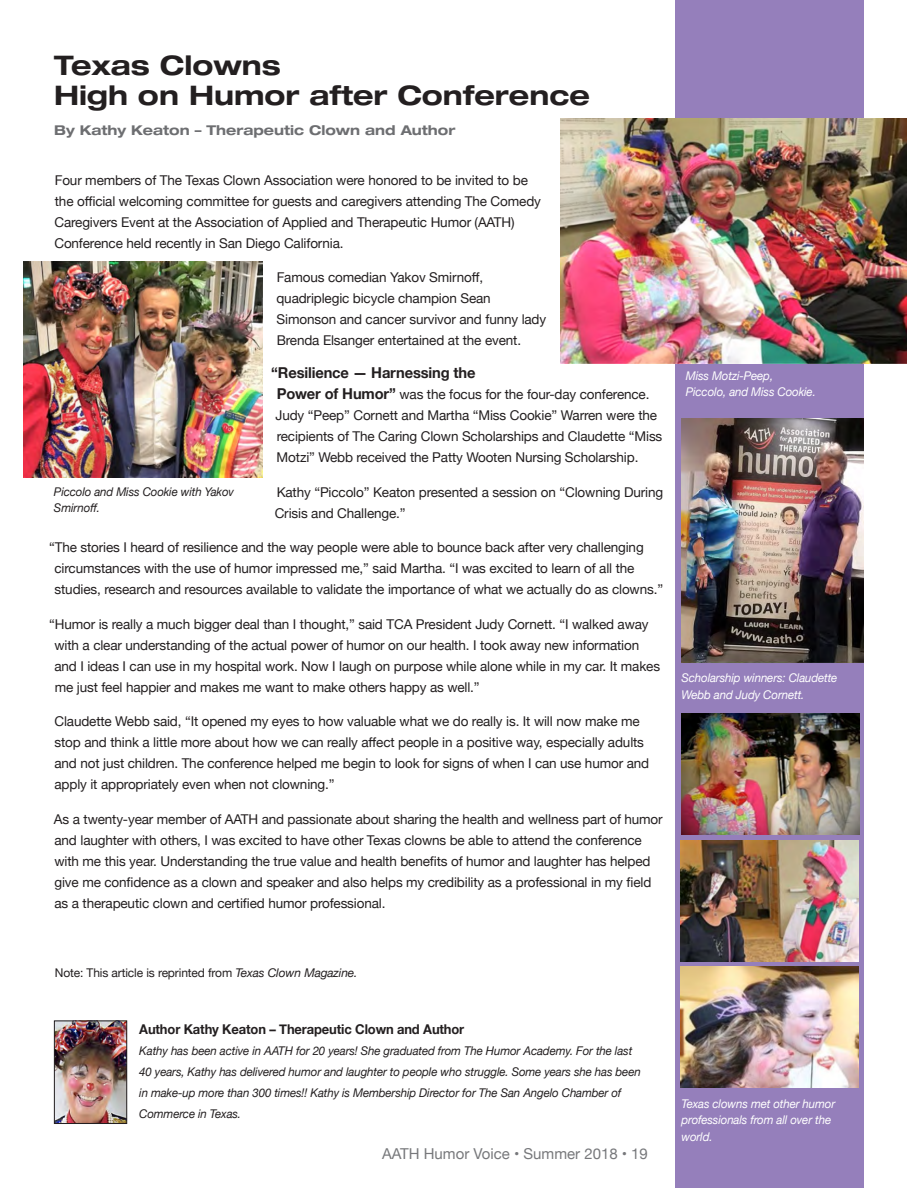
<style>
.page{position:relative;width:918px;height:1188px;background:#fff}
.page>*{position:absolute;margin:0;border:0;box-sizing:border-box;transform-origin:0 0}
.t1{font:700 expanded 27px/30px "Helvetica Neue";color:#231f20}
.t2{font:15px "Helvetica Neue";color:#77787b}
.t3{font:700 15px "Helvetica Neue";letter-spacing:-.01em;color:#231f20}
.t4{font:13.5px/21px "Helvetica Neue";letter-spacing:-.01em;color:#231f20}
.t5{font:700 13.5px "Helvetica Neue";letter-spacing:-.01em;color:#231f20;scale:.96 1}
.t6{font:700 expanded 13.5px "Helvetica Neue";color:#6d6e71}
.t7{font:italic 12px/21px "Helvetica Neue";letter-spacing:-.01em;color:#231f20;scale:.96 1}
.t8{font:italic 12px/16.5px "Helvetica Neue";letter-spacing:-.01em;color:#fff;scale:.96 1}
.t9{font:12px "Helvetica Neue";letter-spacing:-.01em;color:#231f20}
.s1{font-weight:700;font-size:15px}
.s2{font-style:italic}
</style>
<div class="page">
<div style="left:675px;top:0;width:189px;height:1188px;background:#957fbb"></div>
<img style="left:56px;top:1023px;width:69px;height:99px">
<div style="left:54px;top:1021px;width:73px;height:103px;border:1px solid #231f20"></div>
<img style="left:561px;top:119px;width:345px;height:244px">
<img style="left:24px;top:261px;width:238px;height:217px">
<img style="left:681px;top:418px;width:183px;height:245px">
<img style="left:681px;top:714px;width:179px;height:121px">
<img style="left:681px;top:840px;width:178px;height:121px">
<img style="left:680px;top:967px;width:178px;height:121px">
<h1 class="t1" style="left:54px;top:50px;width:537px">Texas Clowns<br>High on Humor after Conference</h1>
<p class="t6" style="left:54px;top:122px;width:403px">By Kathy Keaton – Therapeutic Clown and Author</p>
<p class="t4" style="left:54px;top:170px;width:488px">Four members of The Texas Clown Association were honored to be invited to be the official welcoming committee for guests and caregivers attending The Comedy Caregivers Event at the Association of Applied and Therapeutic Humor (AATH)<br>Conference held recently in San Diego California.</p>
<p class="t4" style="left:276px;top:268px;width:271px">Famous comedian Yakov Smirnoff, quadriplegic bicycle champion Sean Simonson and cancer survivor and funny lady Brenda Elsanger entertained at the event.</p>
<p class="t3" style="left:271px;top:361px;width:206px">“Resilience — Harnessing the</p>
<p class="t4" style="left:276px;top:385px;width:388px"><span class="s1">Power of Humor”</span> was the focus for the four-day conference.<br>Judy “Peep” Cornett and Martha “Miss Cookie” Warren were the recipients of The Caring Clown Scholarships and Claudette “Miss Motzi” Webb received the Patty Wooten Nursing Scholarship.</p>
<p class="t4" style="left:275px;top:482px;width:390px">Kathy “Piccolo” Keaton presented a session on “Clowning During<br>Crisis and Challenge.”</p>
<p class="t4" style="left:54px;top:538px;width:610px;text-indent:-5px">“The stories I heard of resilience and the way people were able to bounce back after very challenging circumstances with the use of humor impressed me,” said Martha. “I was excited to learn of all the studies, research and resources available to validate the importance of what we actually do as clowns.”</p>
<p class="t4" style="left:55px;top:614px;width:607px;text-indent:-5px">“Humor is really a much bigger deal than I thought,” said TCA President Judy Cornett. “I walked away with a clear understanding of the actual power of humor on our health. I took away new information and I ideas I can use in my hospital work. Now I laugh on purpose while alone while in my car. It makes me just feel happier and makes me want to make others happy as well.”</p>
<p class="t4" style="left:54px;top:712px;width:596px">Claudette Webb said, “It opened my eyes to how valuable what we do really is. It will now make me stop and think a little more about how we can really affect people in a positive way, especially adults and not just children. The conference helped me begin to look for signs of when I can use humor and apply it appropriately even when not clowning.”</p>
<p class="t4" style="left:54px;top:809px;width:610px">As a twenty-year member of AATH and passionate about sharing the health and wellness part of humor and laughter with others, I was excited to have other Texas clowns be able to attend the conference with me this year. Understanding the true value and health benefits of humor and laughter has helped give me confidence as a clown and speaker and also helps my credibility as a professional in my field as a therapeutic clown and certified humor professional.</p>
<p class="t7" style="left:54px;top:484px;width:189px;line-height:16.5px">Piccolo and Miss Cookie with Yakov<br>Smirnoff.</p>
<p class="t8" style="left:686px;top:368px;width:137px">Miss Motzi-Peep,<br>Piccolo, and Miss Cookie.</p>
<p class="t8" style="left:681px;top:670px;width:164px">Scholarship winners: Claudette<br>Webb and Judy Cornett.</p>
<p class="t9" style="left:55px;top:964px;width:304px">Note: This article is reprinted from <span class="s2">Texas Clown Magazine.</span></p>
<p class="t5" style="left:139px;top:1018px;width:340px">Author Kathy Keaton – Therapeutic Clown and Author</p>
<p class="t7" style="left:139px;top:1041px;width:524px">Kathy has been active in AATH for 20 years! She graduated from The Humor Academy. For the last 40 years, Kathy has delivered humor and laughter to people who struggle. Some years she has been in make-up more than 300 times!! Kathy is Membership Director for The San Angelo Chamber of Commerce in Texas.</p>
<p class="t2" style="left:382px;top:1143px;width:267px">AATH Humor Voice • Summer 2018 • 19</p>
<p class="t8" style="left:681px;top:1096px;width:162px">Texas clowns met other humor professionals from all over the world.</p>
</div>
